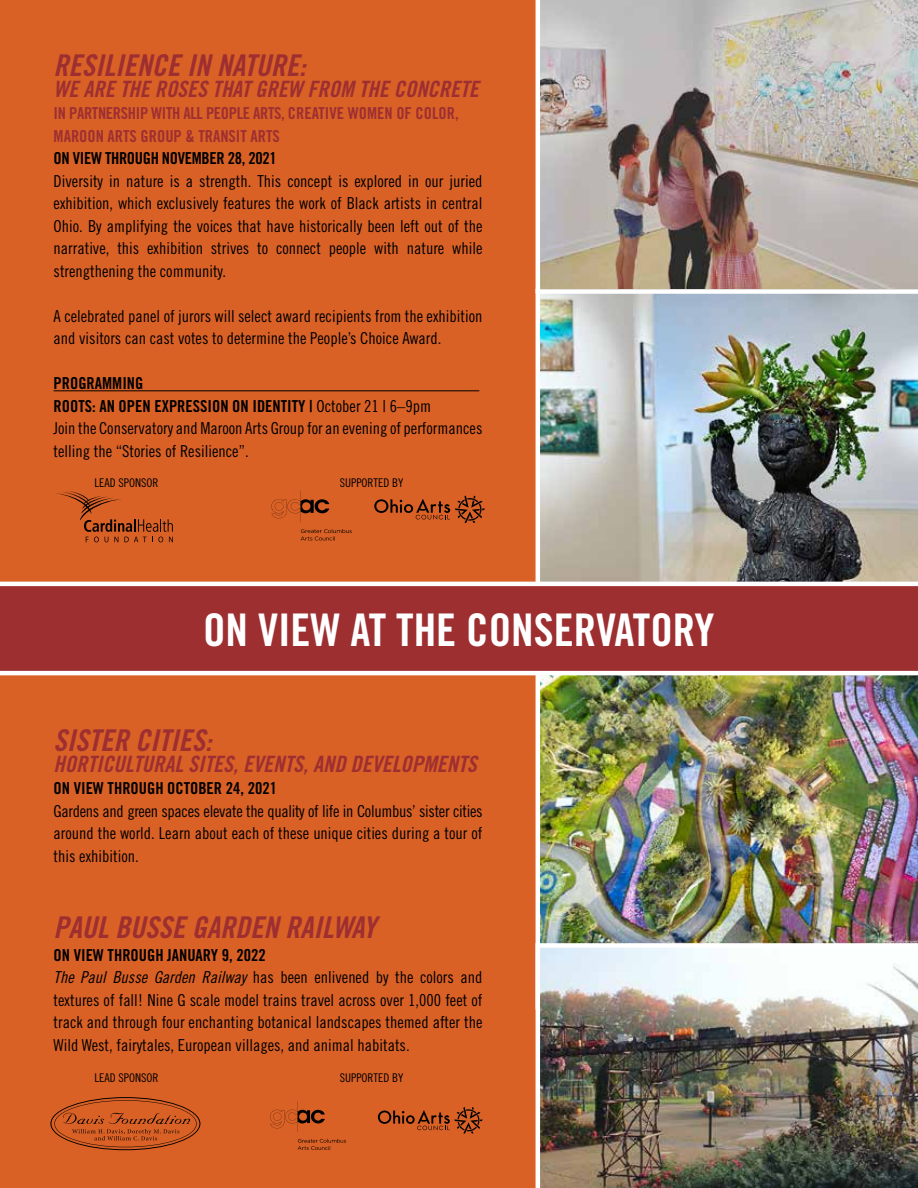
<style>
.page{position:relative;width:918px;height:1188px;background:#da6126}
.page>*{position:absolute;margin:0;border:0;box-sizing:border-box;transform-origin:0 0}
.t1{font:45px "Trade Gothic LT Std Bd Cn 20";color:#fff}
.t2{font:30px "Trade Gothic LT Std Bd Cn 20 Obl";color:#9d2f31}
.t3{font:22.5px "Trade Gothic LT Std Bd Cn 20 Obl";color:#9d2f31}
.t4{font:16.5px/22.5px "Trade Gothic LT Std Cn 18";color:#000;text-align:justify}
.t5{font:16.5px/22.5px "Trade Gothic LT Std Bd Cn 20";color:#000}
.t6{font:16.5px/22.5px "Trade Gothic LT Std Bd Cn 20";color:#9d2f31}
.t7{font:16.5px "Trade Gothic LT Std Bd Cn 20";letter-spacing:-.02em;color:#000}
.t8{font:12px "Trade Gothic LT Std Cn 18";color:#000}
.s1{font-family:"Trade Gothic LT Std Cn 18"}
.s2{font-family:"Trade Gothic LT Std Cn 18 Obl"}
</style>
<div class="page">
<img style="left:533px;top:296px;width:385px;height:286px">
<hr style="left:54px;top:390px;width:425px;height:1px;background:#000">
<img style="left:533px;top:675px;width:385px;height:266px">
<svg style="left:374px;top:495px;width:111px;height:28px"></svg>
<svg style="left:271px;top:491px;width:58px;height:31px"></svg>
<svg style="left:301px;top:529px;width:51px;height:12px"></svg>
<svg style="left:378px;top:1107px;width:105px;height:26px"></svg>
<svg style="left:270px;top:1101px;width:55px;height:31px"></svg>
<svg style="left:298px;top:1139px;width:48px;height:11px"></svg>
<svg style="left:50px;top:1097px;width:150px;height:53px"></svg>
<div style="left:0;top:584px;width:918px;height:89px;background:#9d2f31"></div>
<hr style="left:0;top:671px;width:918px;height:4px;background:#fff">
<hr style="left:0;top:582px;width:918px;height:4px;background:#fff">
<svg style="left:56px;top:491px;width:117px;height:51px"></svg>
<img style="left:535px;top:0;width:383px;height:296px">
<img style="left:535px;top:941px;width:383px;height:247px">
<h2 class="t2" style="left:54px;top:47px;width:254px">RESILIENCE IN NATURE:</h2>
<h3 class="t3" style="left:54px;top:75px;width:427px">WE ARE THE ROSES THAT GREW FROM THE CONCRETE</h3>
<p class="t6" style="left:54px;top:102px;width:407px">IN PARTNERSHIP WITH ALL PEOPLE ARTS, CREATIVE WOMEN OF COLOR,<br>MAROON ARTS GROUP &amp; TRANSIT ARTS</p>
<p class="t7" style="left:54px;top:148px;width:225px">ON VIEW THROUGH NOVEMBER 28, 2021</p>
<p class="t4" style="left:54px;top:169px;width:430px">Diversity in nature is a strength. This concept is explored in our juried exhibition, which exclusively features the work of Black artists in central Ohio. By amplifying the voices that have historically been left out of the narrative, this exhibition strives to connect people with nature while strengthening the community.</p>
<p class="t4" style="left:54px;top:304px;width:430px">A celebrated panel of jurors will select award recipients from the exhibition and visitors can cast votes to determine the People’s Choice Award.</p>
<p class="t5" style="left:54px;top:372px;width:379px">PROGRAMMING<br>ROOTS: AN OPEN EXPRESSION ON IDENTITY | <span class="s1">October 21 | 6–9pm</span></p>
<p class="t4" style="left:54px;top:417px;width:430px">Join the Conservatory and Maroon Arts Group for an evening of performances telling the “Stories of Resilience”.</p>
<p class="t8" style="left:95px;top:475px;width:65px">LEAD SPONSOR</p>
<p class="t8" style="left:340px;top:475px;width:65px">SUPPORTED BY</p>
<h1 class="t1" style="left:203px;top:602px;width:513px">ON VIEW AT THE CONSERVATORY</h1>
<h2 class="t2" style="left:54px;top:722px;width:160px">SISTER CITIES:</h2>
<h3 class="t3" style="left:54px;top:750px;width:425px">HORTICULTURAL SITES, EVENTS, AND DEVELOPMENTS</h3>
<p class="t5" style="left:54px;top:777px;width:225px">ON VIEW THROUGH OCTOBER 24, 2021</p>
<p class="t4" style="left:54px;top:799px;width:430px">Gardens and green spaces elevate the quality of life in Columbus’ sister cities around the world. Learn about each of these unique cities during a tour of this exhibition.</p>
<h2 class="t2" style="left:54px;top:909px;width:324px">PAUL BUSSE GARDEN RAILWAY</h2>
<p class="t5" style="left:54px;top:943px;width:214px">ON VIEW THROUGH JANUARY 9, 2022</p>
<p class="t4" style="left:54px;top:966px;width:430px"><span class="s2">The Paul Busse Garden Railway</span> has been enlivened by the colors and textures of fall! Nine G scale model trains travel across over 1,000 feet of track and through four enchanting botanical landscapes themed after the Wild West, fairytales, European villages, and animal habitats.</p>
<p class="t8" style="left:95px;top:1071px;width:65px">LEAD SPONSOR</p>
<p class="t8" style="left:340px;top:1071px;width:65px">SUPPORTED BY</p>
</div>
